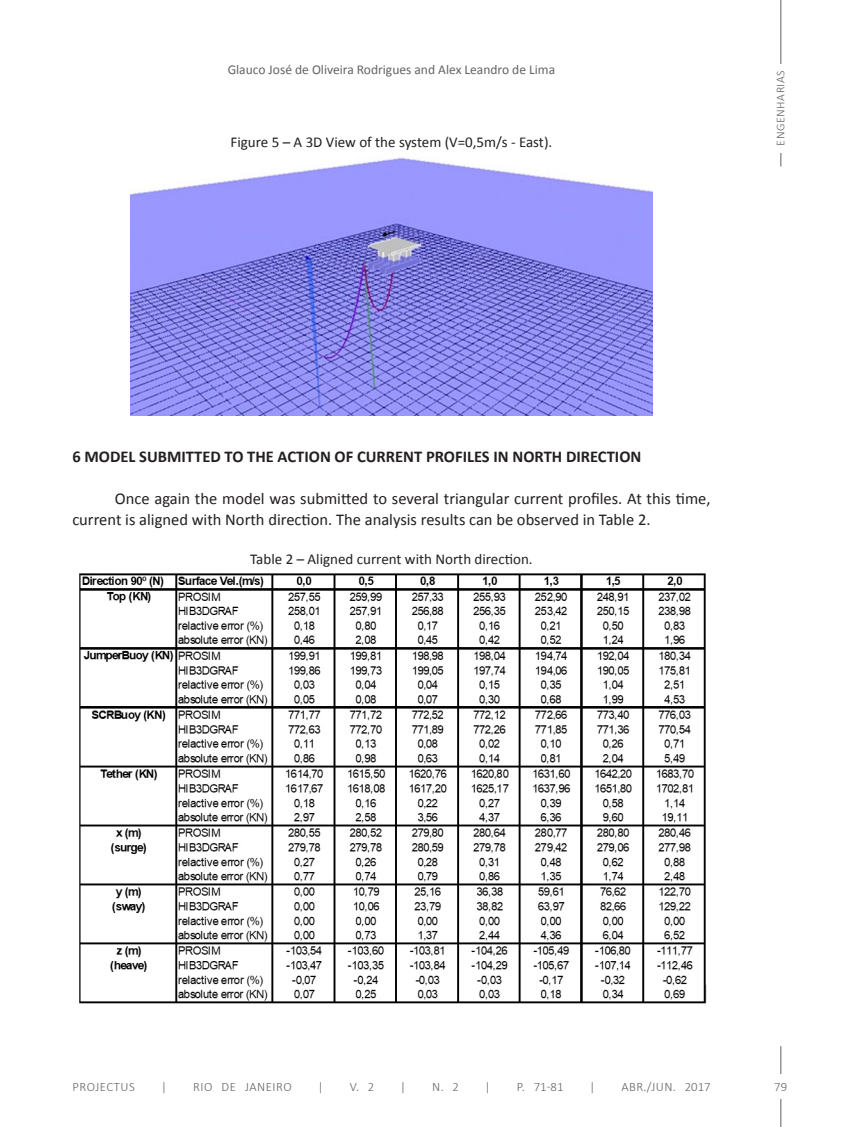
<style>
.page{position:relative;width:851px;height:1127px;background:#fff}
.page>*{position:absolute;margin:0;border:0;box-sizing:border-box;transform-origin:0 0}
.t1{font:16.5px/21px "Calibri";color:#231f20}
.t2{font:700 16.5px "Calibri";color:#231f20}
.t3{font:15px "Calibri";color:#231f20}
.t4{font:13.5px "Calibri";color:#636366}
.t5{font:300 12.75px "Calibri";letter-spacing:.04em;color:#636366}
.t6{font:300 12px "Calibri";letter-spacing:.04em;color:#636366}
</style>
<div class="page">
<hr style="left:779px;top:1046px;width:2px;height:81px;background:#939598">
<div style="left:757px;top:1074px;width:47px;height:24px;background:#fff"></div>
<hr style="left:779px;top:0;width:2px;height:167px;background:#939598">
<div style="left:775px;top:64px;width:10px;height:88px;background:#fff"></div>
<img style="left:130px;top:157px;width:522px;height:259px">
<img style="left:79px;top:573px;width:628px;height:431px">
<p class="t4" style="left:228px;top:61px;width:329px">Glauco José de Oliveira Rodrigues and Alex Leandro de Lima</p>
<p class="t3" style="left:230px;top:133px;width:323px">Figure 5 – A 3D View of the system (V=0,5m/s - East).</p>
<p class="t6" style="left:773px;top:145px;width:76px;rotate:-90deg">ENGENHARIAS</p>
<p class="t2" style="left:72px;top:446px;width:570px">6 MODEL SUBMITTED TO THE ACTION OF CURRENT PROFILES IN NORTH DIRECTION</p>
<p class="t1" style="left:72px;top:488px;width:639px;text-indent:43px">Once again the model was submitted to several triangular current profiles. At this time, current is aligned with North direction. The analysis results can be observed in Table 2.</p>
<p class="t3" style="left:250px;top:550px;width:284px">Table 2 – Aligned current with North direction.</p>
<p class="t5" style="left:73px;top:1079px;width:64px">PROJECTUS</p>
<p class="t5" style="left:161px;top:1079px;width:7px">|</p>
<p class="t5" style="left:193px;top:1079px;width:100px">RIO DE JANEIRO</p>
<p class="t5" style="left:318px;top:1079px;width:7px">|</p>
<p class="t5" style="left:350px;top:1079px;width:26px">V. 2</p>
<p class="t5" style="left:400px;top:1079px;width:7px">|</p>
<p class="t5" style="left:432px;top:1079px;width:28px">N. 2</p>
<p class="t5" style="left:485px;top:1079px;width:7px">|</p>
<p class="t5" style="left:517px;top:1079px;width:48px">P. 71-81</p>
<p class="t5" style="left:589px;top:1079px;width:7px">|</p>
<p class="t5" style="left:621px;top:1079px;width:91px">ABR./JUN . 2017</p>
<p class="t5" style="left:774px;top:1079px;width:14px">79</p>
</div>
